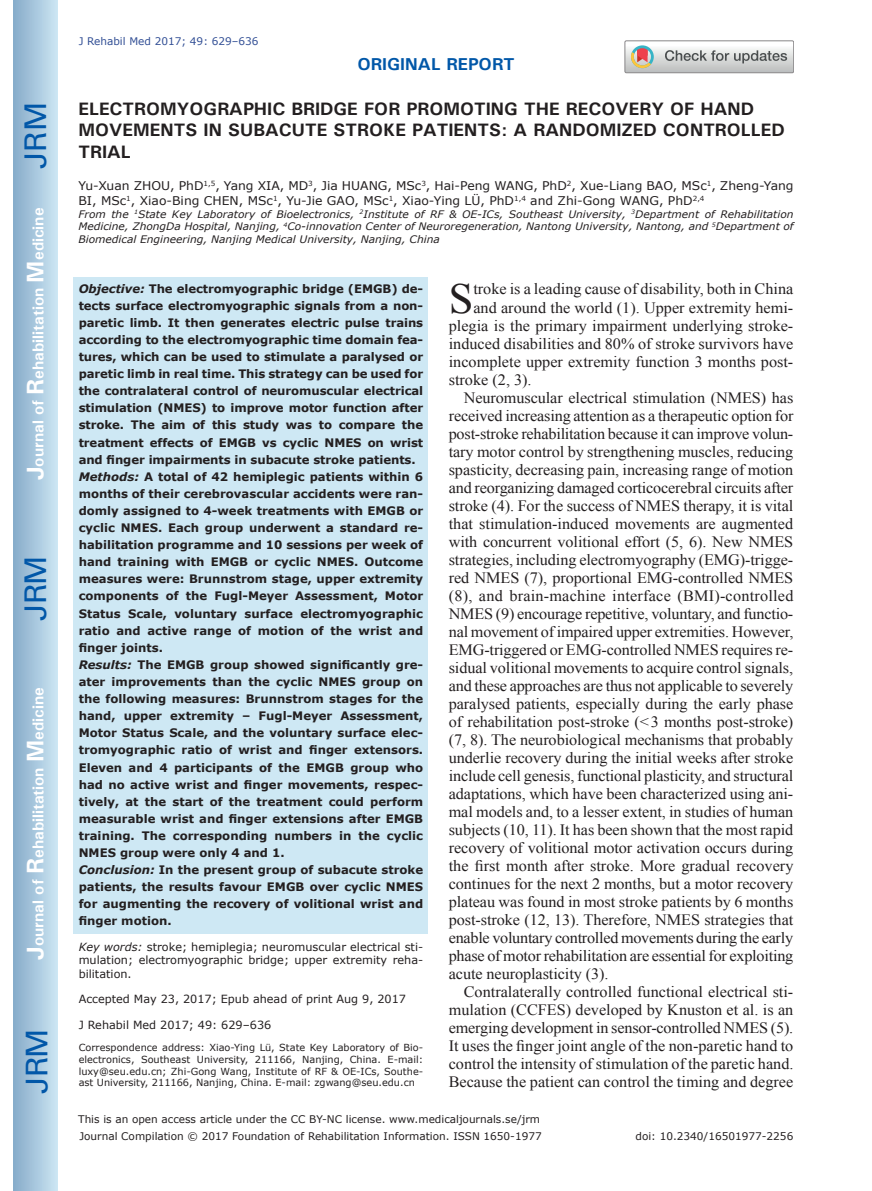
<style>
.page{position:relative;width:872px;height:1191px;background:#fff}
.page>*{position:absolute;margin:0;border:0;box-sizing:border-box;transform-origin:0 0}
.t1{font:42.9px "Times New Roman";color:#231f20}
.t2{font:30px "Univers";letter-spacing:-.03em;color:#0157a8}
.t3{font:700 18px/21.6px "Univers";color:#231f20}
.t4{font:700 17.25px "Univers";color:#0157a8}
.t5{font:15.75px "Times New Roman";letter-spacing:-.005em;color:#231f20}
.t6{font:700 15.75px "Univers";color:#fff}
.t7{font:15.75px "Times New Roman";letter-spacing:.015em;color:#231f20}
.t8{font:12px/14.4px "Verdana";color:#231f20}
.t9{font:700 11.7px/17.1px "Verdana";color:#231f20}
.t10{font:11.25px/13.5px "Verdana";color:#231f20;text-align:justify}
.t11{font:10.5px "Verdana";color:#231f20}
.t12{font:10.5px "Verdana";color:#324f95}
.t13{font:italic 10.35px/12.8px "Verdana";color:#231f20;text-align:justify}
.t14{font:9.75px/11.7px "Verdana";color:#231f20;text-align:justify}
.s1{font-size:24px}
.s2{font-style:italic}
</style>
<div class="page">
<div style="left:14px;top:0;width:43px;height:1191px;background:linear-gradient(to right,#88acca,#cbe5f2)"></div>
<svg style="left:625px;top:41px;width:168px;height:32px"></svg>
<div style="left:74px;top:277px;width:354px;height:657px;background:#cee8f4"></div>
<h2 class="t2" style="left:18px;top:169px;width:68px;rotate:-90deg">JRM</h2>
<p class="t6" style="left:28px;top:480px;width:274px;rotate:-90deg"><span class="s1">J</span>ournal of <span class="s1">R</span>ehabilitation <span class="s1">M</span>edicine</p>
<h2 class="t2" style="left:18px;top:620px;width:67px;rotate:-90deg">JRM</h2>
<p class="t6" style="left:28px;top:959px;width:274px;rotate:-90deg"><span class="s1">J</span>ournal of <span class="s1">R</span>ehabilitation <span class="s1">M</span>edicine</p>
<h2 class="t2" style="left:19px;top:1093px;width:67px;rotate:-90deg">JRM</h2>
<p class="t12" style="left:79px;top:35px;width:181px">J Rehabil Med 2017; 49: 629–636</p>
<p class="t4" style="left:357px;top:53px;width:159px">ORIGINAL REPORT</p>
<p class="t3" style="left:78px;top:97px;width:708px">ELECTROMYOGRAPHIC BRIDGE FOR PROMOTING THE RECOVERY OF HAND<br>MOVEMENTS IN SUBACUTE STROKE PATIENTS: A RANDOMIZED CONTROLLED<br>TRIAL</p>
<p class="t8" style="left:78px;top:179px;width:716px">Yu-Xuan ZHOU, PhD<sup>1,5</sup>, Yang XIA, MD<sup>3</sup>, Jia HUANG, MSc<sup>3</sup>, Hai-Peng WANG, PhD<sup>2</sup>, Xue-Liang BAO, MSc<sup>1</sup>, Zheng-Yang<br>BI, MSc<sup>1</sup>, Xiao-Bing CHEN, MSc<sup>1</sup>, Yu-Jie GAO, MSc<sup>1</sup>, Xiao-Ying LÜ, PhD<sup>1,4</sup> and Zhi-Gong WANG, PhD<sup>2,4</sup></p>
<p class="t13" style="left:78px;top:208px;width:716px">From the <sup>1</sup>State Key Laboratory of Bioelectronics, <sup>2</sup>Institute of RF &amp; OE-ICs, Southeast University, <sup>3</sup>Department of Rehabilitation Medicine, ZhongDa Hospital, Nanjing, <sup>4</sup>Co-innovation Center of Neuroregeneration, Nantong University, Nantong, and <sup>5</sup>Department of Biomedical Engineering, Nanjing Medical University, Nanjing, China</p>
<p class="t9" style="left:79px;top:280px;width:346px"><span class="s2">Objective:</span> The electromyographic bridge (EMGB) de&shy;tects surface electromyographic signals from a non&shy;paretic limb. It then generates electric pulse trains according to the electromyographic time domain fea&shy;tures, which can be used to stimulate a paralysed or paretic limb in real time. This strategy can be used for the contralateral control of neuromuscular electrical stimulation (NMES) to improve motor function after stroke. The aim of this study was to compare the treatment effects of EMGB vs cyclic NMES on wrist and finger impairments in subacute stroke patients.<br><span class="s2">Methods:</span> A total of 42 hemiplegic patients within 6 months of their cerebrovascular accidents were ran&shy;domly assigned to 4-week treatments with EMGB or cyclic NMES. Each group underwent a standard re&shy;habilitation programme and 10 sessions per week of hand training with EMGB or cyclic NMES. Outcome measures were: Brunnstrom stage, upper extremity components of the Fugl-Meyer Assessment, Motor Status Scale, voluntary surface electromyographic ratio and active range of motion of the wrist and finger joints.<br><span class="s2">Results:</span> The EMGB group showed significantly gre&shy;ater improvements than the cyclic NMES group on the following measures: Brunnstrom stages for the hand, upper extremity – Fugl-Meyer Assessment, Motor Status Scale, and the voluntary surface elec&shy;tromyographic ratio of wrist and finger extensors.<br>Eleven and 4 participants of the EMGB group who had no active wrist and finger movements, respec&shy;tively, at the start of the treatment could perform measurable wrist and finger extensions after EMGB training. The corresponding numbers in the cyclic NMES group were only 4 and 1.<br><span class="s2">Conclusion:</span> In the present group of subacute stroke patients, the results favour EMGB over cyclic NMES for augmenting the recovery of volitional wrist and finger motion.</p>
<p class="t10" style="left:79px;top:940px;width:346px"><span class="s2">Key words:</span> stroke; hemiplegia; neuromuscular electrical sti&shy;mulation; electromyographic bridge; upper extremity reha&shy;bilitation.</p>
<p class="t10" style="left:79px;top:992px;width:329px">Accepted May 23, 2017; Epub ahead of print Aug 9, 2017</p>
<p class="t10" style="left:79px;top:1018px;width:194px">J Rehabil Med 2017; 49: 629–636</p>
<p class="t14" style="left:79px;top:1042px;width:346px">Correspondence address: Xiao-Ying Lü, State Key Laboratory of Bio&shy;electronics, Southeast University, 211166, Nanjing, China. E-mail: luxy@seu.edu.cn; Zhi-Gong Wang, Institute of RF &amp; OE-ICs, Southe&shy;ast University, 211166, Nanjing, China. E-mail: zgwang@seu.edu.cn</p>
<h1 class="t1" style="left:449px;top:269px;width:26px">S</h1>
<p class="t5" style="left:473px;top:279px;width:321px">troke is a leading cause of disability, both in China</p>
<p class="t5" style="left:473px;top:297px;width:321px">and around the world (1). Upper extremity hemi-</p>
<p class="t5" style="left:449px;top:315px;width:346px">plegia is the primary impairment underlying stroke-</p>
<p class="t5" style="left:449px;top:333px;width:346px">induced disabilities and 80% of stroke survivors have</p>
<p class="t5" style="left:449px;top:351px;width:346px">incomplete upper extremity function 3 months post-</p>
<p class="t5" style="left:449px;top:369px;width:84px">stroke (2, 3).</p>
<p class="t5" style="left:464px;top:387px;width:331px">Neuromuscular electrical stimulation (NMES) has</p>
<p class="t5" style="left:449px;top:405px;width:346px">received increasing attention as a therapeutic option for</p>
<p class="t5" style="left:449px;top:423px;width:346px">post-stroke rehabilitation because it can improve volun-</p>
<p class="t5" style="left:449px;top:441px;width:346px">tary motor control by strengthening muscles, reducing</p>
<p class="t5" style="left:449px;top:459px;width:346px">spasticity, decreasing pain, increasing range of motion</p>
<p class="t5" style="left:449px;top:477px;width:346px">and reorganizing damaged corticocerebral circuits after</p>
<p class="t5" style="left:449px;top:495px;width:346px">stroke (4). For the success of NMES therapy, it is vital</p>
<p class="t5" style="left:449px;top:513px;width:346px">that stimulation-induced movements are augmented</p>
<p class="t5" style="left:449px;top:531px;width:346px">with concurrent volitional effort (5, 6). New NMES</p>
<p class="t5" style="left:449px;top:549px;width:346px">strategies, including electromyography (EMG)-trigge-</p>
<p class="t5" style="left:449px;top:567px;width:346px">red NMES (7), proportional EMG-controlled NMES</p>
<p class="t7" style="left:449px;top:585px;width:346px">(8), and brain-machine interface (BMI)-controlled</p>
<p class="t5" style="left:449px;top:603px;width:346px">NMES (9) encourage repetitive, voluntary, and functio-</p>
<p class="t5" style="left:449px;top:621px;width:346px">nal movement of impaired upper extremities. However,</p>
<p class="t5" style="left:449px;top:639px;width:346px">EMG-triggered or EMG-controlled NMES requires re-</p>
<p class="t5" style="left:449px;top:657px;width:346px">sidual volitional movements to acquire control signals,</p>
<p class="t5" style="left:449px;top:675px;width:346px">and these approaches are thus not applicable to severely</p>
<p class="t5" style="left:449px;top:693px;width:346px">paralysed patients, especially during the early phase</p>
<p class="t5" style="left:449px;top:711px;width:346px">of rehabilitation post-stroke (&lt;3 months post-stroke)</p>
<p class="t5" style="left:449px;top:729px;width:346px">(7, 8). The neurobiological mechanisms that probably</p>
<p class="t5" style="left:449px;top:747px;width:346px">underlie recovery during the initial weeks after stroke</p>
<p class="t5" style="left:449px;top:765px;width:346px">include cell genesis, functional plasticity, and structural</p>
<p class="t5" style="left:449px;top:783px;width:346px">adaptations, which have been characterized using ani-</p>
<p class="t5" style="left:449px;top:801px;width:346px">mal models and, to a lesser extent, in studies of human</p>
<p class="t5" style="left:449px;top:819px;width:346px">subjects (10, 11). It has been shown that the most rapid</p>
<p class="t5" style="left:449px;top:837px;width:346px">recovery of volitional motor activation occurs during</p>
<p class="t5" style="left:449px;top:855px;width:346px">the first month after stroke. More gradual recovery</p>
<p class="t5" style="left:449px;top:873px;width:346px">continues for the next 2 months, but a motor recovery</p>
<p class="t5" style="left:449px;top:891px;width:346px">plateau was found in most stroke patients by 6 months</p>
<p class="t5" style="left:449px;top:909px;width:346px">post-stroke (12, 13). Therefore, NMES strategies that</p>
<p class="t5" style="left:449px;top:927px;width:346px">enable voluntary controlled movements during the early</p>
<p class="t5" style="left:449px;top:945px;width:346px">phase of motor rehabilitation are essential for exploiting</p>
<p class="t5" style="left:449px;top:963px;width:161px">acute neuroplasticity (3).</p>
<p class="t5" style="left:464px;top:981px;width:331px">Contralaterally controlled functional electrical sti-</p>
<p class="t5" style="left:449px;top:999px;width:346px">mulation (CCFES) developed by Knuston et al. is an</p>
<p class="t5" style="left:449px;top:1017px;width:346px">emerging development in sensor-controlled NMES (5).</p>
<p class="t5" style="left:449px;top:1035px;width:346px">It uses the finger joint angle of the non-paretic hand to</p>
<p class="t5" style="left:449px;top:1053px;width:346px">control the intensity of stimulation of the paretic hand.</p>
<p class="t5" style="left:449px;top:1071px;width:346px">Because the patient can control the timing and degree</p>
<p class="t11" style="left:78px;top:1113px;width:463px">This is an open access article under the CC BY-NC license. www.medicaljournals.se/jrm</p>
<p class="t11" style="left:79px;top:1129px;width:464px">Journal Compilation © 2017 Foundation of Rehabilitation Information. ISSN 1650-1977</p>
<p class="t11" style="left:635px;top:1129px;width:159px">doi: 10.2340/16501977-2256</p>
</div>
